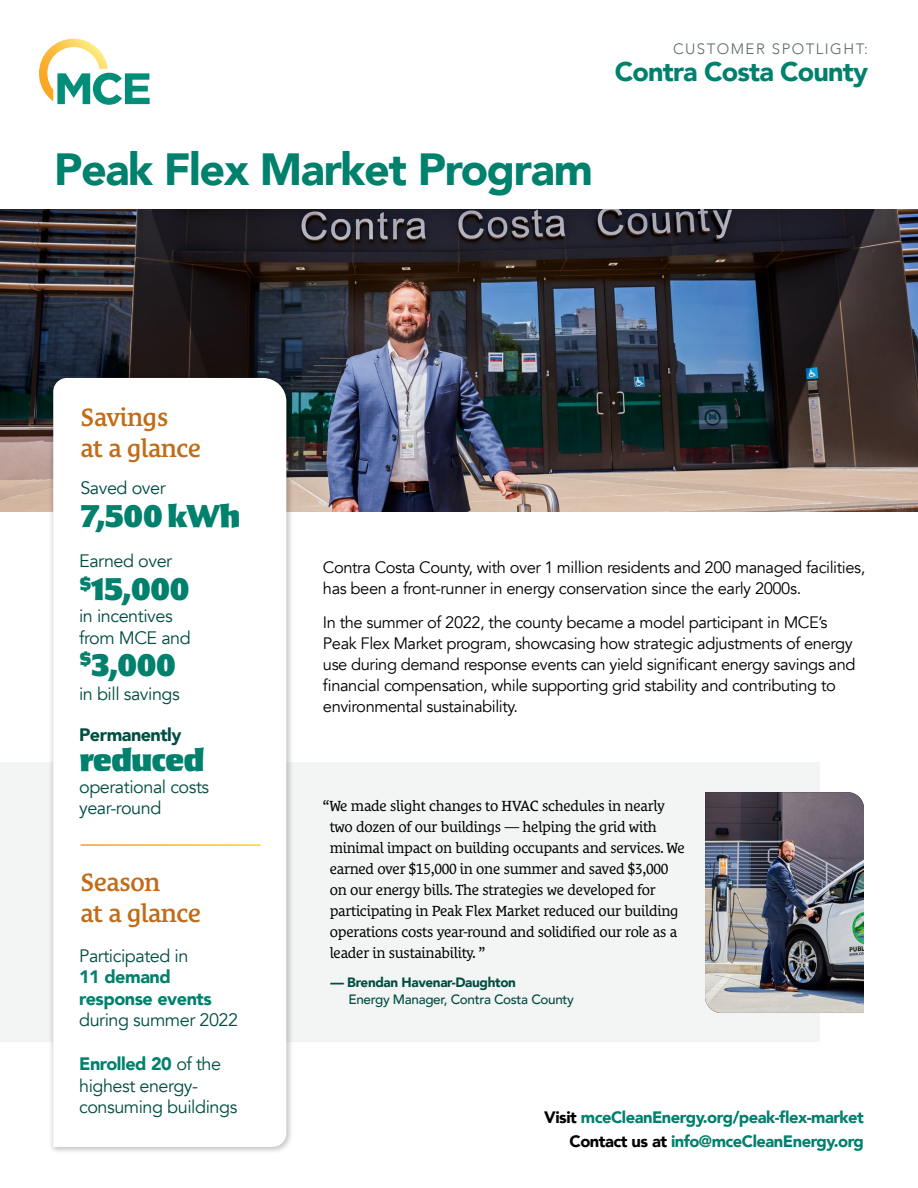
<style>
.page{position:relative;width:918px;height:1188px;background:#fff}
.page>*{position:absolute;margin:0;border:0;box-sizing:border-box;transform-origin:0 0}
.t1{font:900 45px "Avenir";letter-spacing:-.03em;color:#00816d}
.t2{font:900 31.5px "Salden";letter-spacing:-.03em;color:#00816d}
.t3{font:900 27px "Avenir";letter-spacing:-.03em;color:#00816d}
.t4{font:600 25.5px/30.6px "Le Monde Courrier Std";letter-spacing:-.02em;color:#c16c18}
.t5{font:18px/21.6px "Avenir";letter-spacing:-.025em;color:#004e42}
.t6{font:900 18px/21.6px "Avenir";letter-spacing:-.025em;color:#00816d}
.t7{font:900 18px "Avenir";letter-spacing:-.03em;color:#004e42}
.t8{font:16.5px/21px "Avenir";letter-spacing:-.025em;color:#010101}
.t9{font:900 16.5px/24.5px "Avenir";letter-spacing:-.03em;color:#00816d;text-align:right}
.t10{font:15px/21px "Le Monde Courrier Std";letter-spacing:-.02em;color:#010101}
.t11{font:300 15px "Avenir";letter-spacing:.1em;color:#5b6770}
.t12{font:500 13.5px "Avenir";letter-spacing:-.025em;color:#004e42}
.t13{font:900 13.5px "Avenir";letter-spacing:-.025em;color:#004e42}
.s1{font-weight:900;color:#00816d}
.s2{color:#010101}
</style>
<div class="page">
<img style="left:0;top:209px;width:918px;height:302px">
<div style="left:0;top:762px;width:820px;height:280px;background:#f3f4f4"></div>
<img style="left:705px;top:792px;width:159px;height:221px">
<div style="left:48px;top:373px;width:245px;height:781px;background:#000;opacity:.25"></div>
<svg style="left:53px;top:378px;width:233px;height:769px"></svg>
<hr style="left:81px;top:844px;width:179px;height:2px;background:#fff">
<svg style="left:39px;top:39px;width:111px;height:66px"></svg>
<p class="t11" style="left:673px;top:40px;width:197px">CUSTOMER SPOTLIGHT:</p>
<h3 class="t3" style="left:615px;top:48px;width:255px">Contra Costa County</h3>
<h1 class="t1" style="left:54px;top:131px;width:540px">Peak Flex Market Program</h1>
<h3 class="t4" style="left:81px;top:402px;width:122px">Savings<br>at a glance</h3>
<p class="t5" style="left:80px;top:477px;width:87px">Saved over</p>
<h2 class="t2" style="left:81px;top:497px;width:161px">7,500 kWh</h2>
<p class="t5" style="left:79px;top:550px;width:95px">Earned over</p>
<h2 class="t2" style="left:79px;top:570px;width:112px"><sup>$</sup>15,000</h2>
<p class="t5" style="left:79px;top:606px;width:113px">in incentives from MCE and</p>
<h2 class="t2" style="left:79px;top:645px;width:98px"><sup>$</sup>3,000</h2>
<p class="t5" style="left:79px;top:683px;width:102px">in bill savings</p>
<p class="t7" style="left:79px;top:720px;width:104px">Permanently</p>
<h2 class="t2" style="left:79px;top:740px;width:127px">reduced</h2>
<p class="t5" style="left:79px;top:776px;width:132px">operational costs year-round</p>
<h3 class="t4" style="left:81px;top:867px;width:122px">Season<br>at a glance</h3>
<p class="t5" style="left:79px;top:945px;width:111px">Participated in</p>
<p class="t6" style="left:79px;top:966px;width:134px">11 demand response events</p>
<p class="t5" style="left:79px;top:1010px;width:161px">during summer 2022</p>
<p class="t5" style="left:79px;top:1053px;width:160px"><span class="s1">Enrolled 20</span> of the highest energy&shy;consuming buildings</p>
<p class="t8" style="left:323px;top:557px;width:544px">Contra Costa County, with over 1 million residents and 200 managed facilities, has been a front-runner in energy conservation since the early 2000s.</p>
<p class="t8" style="left:323px;top:612px;width:534px">In the summer of 2022, the county became a model participant in MCE’s Peak Flex Market program, showcasing how strategic adjustments of energy use during demand response events can yield significant energy savings and financial compensation, while supporting grid stability and contributing to environmental sustainability.</p>
<p class="t10" style="left:330px;top:796px;width:357px;text-indent:-7px">“We made slight changes to HVAC schedules in nearly two dozen of our buildings — helping the grid with minimal impact on building occupants and services. We earned over $15,000 in one summer and saved $3,000 on our energy bills. The strategies we developed for participating in Peak Flex Market reduced our building operations costs year-round and solidified our role as a leader in sustainability. ”</p>
<p class="t13" style="left:330px;top:971px;width:187px">— Brendan Havenar-Daughton</p>
<p class="t12" style="left:349px;top:987px;width:227px">Energy Manager, Contra Costa County</p>
<p class="t9" style="left:544px;top:1104px;width:321px"><span class="s2">Visit</span> mceCleanEnergy.org/peak-flex-market<br><span class="s2">Contact us at</span> info@mceCleanEnergy.org</p>
</div>
